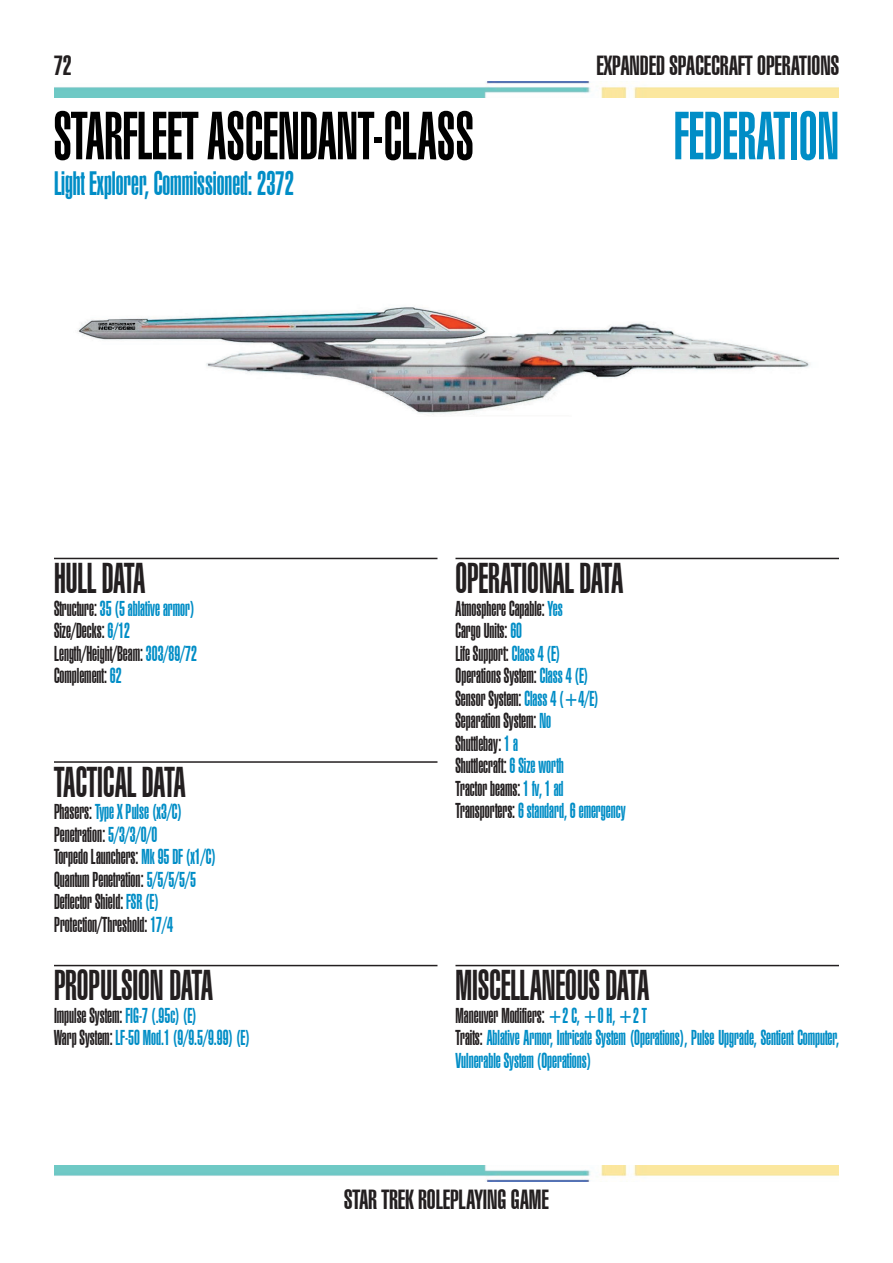
<style>
.page{position:relative;width:893px;height:1263px;background:#fff}
.page>*{position:absolute;margin:0;border:0;box-sizing:border-box;transform-origin:0 0}
.t1{font:900 extra-condensed 66px "Swiss 911 BT";color:#000;scale:.85 1}
.t2{font:900 extra-condensed 66px "Swiss 911 BT";color:#008dc6;scale:.85 1}
.t3{font:900 extra-condensed 42px "Swiss 911 BT";color:#231f20;scale:.85 1}
.t4{font:900 extra-condensed 33px "Swiss 911 BT";color:#008dc6;scale:.85 1}
.t5{font:900 extra-condensed 27px "Swiss 911 BT";color:#231f20}
.t6{font:900 extra-condensed 21px/22.5px "Swiss 911 BT";color:#231f20;scale:.85 1}
.t7{font:900 extra-condensed 21px/22.5px "Swiss 911 BT";color:#008dc6;scale:.85 1}
.s1{color:#008dc6}
.s2{color:#231f20}
</style>
<div class="page">
<img style="left:54px;top:81px;width:785px;height:16px">
<img style="left:54px;top:1165px;width:785px;height:16px">
<img style="left:77px;top:307px;width:733px;height:108px">
<hr style="left:54px;top:558px;width:383px;height:1px;background:#231f20">
<hr style="left:54px;top:761px;width:383px;height:2px;background:#231f20">
<hr style="left:54px;top:965px;width:383px;height:1px;background:#231f20">
<hr style="left:455px;top:558px;width:384px;height:1px;background:#231f20">
<hr style="left:455px;top:965px;width:384px;height:1px;background:#231f20">
<p class="t5" style="left:54px;top:50px;width:19px">72</p>
<p class="t5" style="left:596px;top:50px;width:244px">EXPANDED SPACECRAFT OPERATIONS</p>
<h1 class="t1" style="left:54px;top:100px;width:495px">STARFLEET ASCENDANT-CLASS</h1>
<h1 class="t2" style="left:674px;top:100px;width:196px">FEDERATION</h1>
<h3 class="t4" style="left:54px;top:166px;width:284px">Light Explorer, Commissioned: 2372</h3>
<h2 class="t3" style="left:54px;top:555px;width:109px">HULL DATA</h2>
<p class="t6" style="left:54px;top:597px;width:170px">Structure: <span class="s1">35 (5 ablative armor)<br></span>Size/Decks: <span class="s1">6/12<br></span>Length/Height/Beam: <span class="s1">303/89/72<br></span>Complement: <span class="s1">62</span></p>
<h2 class="t3" style="left:54px;top:759px;width:156px">TACTICAL DATA</h2>
<p class="t6" style="left:54px;top:801px;width:192px">Phasers: <span class="s1">Type X Pulse (x3/C)<br></span>Penetration: <span class="s1">5/3/3/0/0<br></span>Torpedo Launchers: <span class="s1">Mk 95 DF (x1/C)<br></span>Quantum Penetration: <span class="s1">5/5/5/5/5<br></span>Deflector Shield: <span class="s1">FSR (E)<br></span>Protection/Threshold: <span class="s1">17/4</span></p>
<h2 class="t3" style="left:54px;top:963px;width:189px">PROPULSION DATA</h2>
<p class="t7" style="left:54px;top:1005px;width:232px"><span class="s2">Impulse System:</span> FIG-7 (.95c) (E)<br><span class="s2">Warp System:</span> LF-50 Mod.1 (9/9.5/9.99) (E)</p>
<h2 class="t3" style="left:455px;top:555px;width:199px">OPERATIONAL DATA</h2>
<p class="t6" style="left:455px;top:597px;width:202px">Atmosphere Capable: <span class="s1">Yes<br></span>Cargo Units: <span class="s1">60<br></span>Life Support: <span class="s1">Class 4 (E)<br></span>Operations System: <span class="s1">Class 4 (E)<br></span>Sensor System: <span class="s1">Class 4 (+4/E)<br></span>Separation System: <span class="s1">No<br></span>Shuttlebay: <span class="s1">1 a<br></span>Shuttlecraft: <span class="s1">6 Size worth<br></span>Tractor beams: <span class="s1">1 fv, 1 ad<br></span>Transporters: <span class="s1">6 standard, 6 emergency</span></p>
<h2 class="t3" style="left:455px;top:963px;width:229px">MISCELLANEOUS DATA</h2>
<p class="t7" style="left:455px;top:1005px;width:453px"><span class="s2">Maneuver Modifiers:</span> +2 C, +0 H, +2 T<br><span class="s2">Traits:</span> Ablative Armor, Intricate System (Operations), Pulse Upgrade, Sentient Computer,<br>Vulnerable System (Operations)</p>
<p class="t5" style="left:344px;top:1184px;width:206px">STAR TREK ROLEPLAYING GAME</p>
</div>
